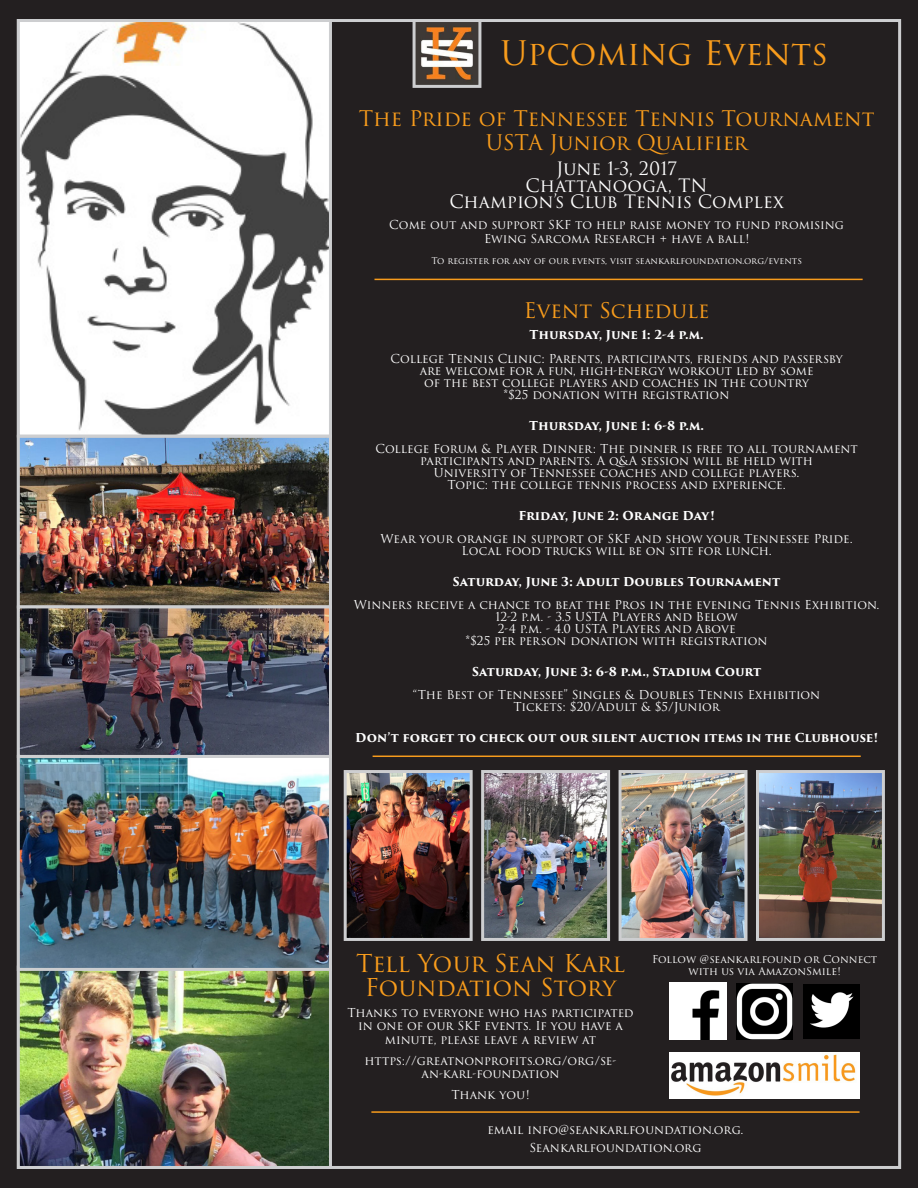
<style>
.page{position:relative;width:918px;height:1188px;background:#231f20}
.page>*{position:absolute;margin:0;border:0;box-sizing:border-box;transform-origin:0 0}
.t1{font:33px "Trajan Pro 3";color:#f89c1c}
.t2{font:24px/24px "Trajan Pro 3";letter-spacing:-.005em;color:#f89c1c;text-align:center}
.t3{font:21px/24px "Trajan Pro 3";color:#f89c1c;text-align:center}
.t4{font:18px/16.5px "Trajan Pro 3";color:#fff;text-align:center}
.t5{font:12px/12px "Trajan Pro 3";color:#fff;text-align:center}
.t6{font:700 12px "Trajan Pro 3";letter-spacing:-.005em;color:#fff}
.t7{font:10.5px/12px "Trajan Pro 3";color:#fff;text-align:center}
.t8{font:9px "Trajan Pro 3";color:#fff}
</style>
<div class="page">
<img style="left:21px;top:439px;width:307px;height:527px">
<div style="left:17px;top:435px;width:315px;height:173px;border:3px solid #cdced0"></div>
<img style="left:417px;top:23px;width:60px;height:61px">
<div style="left:413px;top:19px;width:68px;height:69px;border:3px solid #cdced0"></div>
<img style="left:21px;top:23px;width:307px;height:411px">
<div style="left:17px;top:19px;width:315px;height:419px;border:3px solid #cdced0"></div>
<img style="left:21px;top:971px;width:307px;height:194px">
<div style="left:17px;top:966px;width:315px;height:203px;border:3px solid #cdced0"></div>
<img style="left:348px;top:774px;width:121px;height:163px">
<div style="left:344px;top:770px;width:129px;height:171px;border:3px solid #cdced0"></div>
<hr style="left:373px;top:756px;width:488px;height:1px;background:#f89c1c">
<hr style="left:371px;top:1111px;width:489px;height:2px;background:#f89c1c">
<hr style="left:374px;top:279px;width:489px;height:1px;background:#f89c1c">
<img style="left:485px;top:774px;width:121px;height:163px">
<div style="left:481px;top:770px;width:129px;height:171px;border:3px solid #cdced0"></div>
<img style="left:760px;top:774px;width:121px;height:163px">
<div style="left:756px;top:770px;width:129px;height:171px;border:3px solid #cdced0"></div>
<img style="left:623px;top:774px;width:121px;height:163px">
<div style="left:619px;top:770px;width:129px;height:171px;border:3px solid #cdced0"></div>
<div style="left:17px;top:755px;width:315px;height:216px;border:3px solid #cdced0"></div>
<div style="left:17px;top:605px;width:315px;height:153px;border:3px solid #cdced0"></div>
<img style="left:670px;top:983px;width:56px;height:57px">
<img style="left:670px;top:1053px;width:190px;height:46px">
<img style="left:737px;top:983px;width:56px;height:56px">
<img style="left:803px;top:984px;width:57px;height:55px">
<h1 class="t1" style="left:500px;top:31px;width:329px">Upcoming Events</h1>
<h3 class="t3" style="left:359px;top:107px;width:517px">The Pride of Tennessee Tennis Tournament<br>USTA Junior Qualifier</h3>
<h3 class="t4" style="left:449px;top:161px;width:336px">June 1-3, 2017<br>Chattanooga, TN<br>Champion’s Club Tennis Complex</h3>
<p class="t5" style="left:389px;top:219px;width:456px;line-height:13.5px">Come out and support SKF to help raise money to fund promising<br>Ewing Sarcoma Research + have a ball!</p>
<p class="t8" style="left:431px;top:254px;width:372px">To register for any of our events, visit seankarlfoundation.org/events</p>
<h3 class="t3" style="left:524px;top:299px;width:187px">Event Schedule</h3>
<p class="t6" style="left:529px;top:326px;width:176px">Thursday, June 1: 2-4 p.m.</p>
<p class="t5" style="left:390px;top:353px;width:454px">College Tennis Clinic: Parents, participants, friends and passersby are welcome for a fun, high-energy workout led by some<br>of the best college players and coaches in the country<br>*$25 donation with registration</p>
<p class="t6" style="left:529px;top:417px;width:177px">Thursday, June 1: 6-8 p.m.</p>
<p class="t5" style="left:375px;top:443px;width:484px">College Forum &amp; Player Dinner: The dinner is free to all tournament participants and parents. A q&amp;A session will be held with<br>University of Tennessee coaches and college players.<br>Topic: the college tennis process and experience.</p>
<p class="t6" style="left:519px;top:507px;width:198px">Friday, June 2: Orange Day!</p>
<p class="t5" style="left:381px;top:533px;width:474px">Wear your orange in support of SKF and show your Tennessee Pride.<br>Local food trucks will be on site for lunch.</p>
<p class="t6" style="left:453px;top:573px;width:329px">Saturday, June 3: Adult Doubles Tournament</p>
<p class="t5" style="left:354px;top:599px;width:527px">Winners receive a chance to beat the Pros in the evening Tennis Exhibition.<br>12-2 p.m. - 3.5 USTA Players and Below<br>2-4 p.m. - 4.0 USTA Players and Above<br>*$25 per person donation with registration</p>
<p class="t6" style="left:472px;top:663px;width:291px">Saturday, June 3: 6-8 p.m., Stadium Court</p>
<p class="t5" style="left:413px;top:689px;width:409px">“The Best of Tennessee” Singles &amp; Doubles Tennis Exhibition<br>Tickets: $20/Adult &amp; $5/Junior</p>
<p class="t6" style="left:355px;top:729px;width:524px">Don’t forget to check out our silent auction items in the Clubhouse!</p>
<h2 class="t2" style="left:356px;top:952px;width:270px">Tell Your Sean Karl<br>Foundation Story</h2>
<p class="t5" style="left:347px;top:1006px;width:288px;line-height:13.5px">Thanks to everyone who has participated in one of our SKF events. If you have a minute, please leave a review at</p>
<p class="t5" style="left:364px;top:1054px;width:254px;line-height:13.5px">https://greatnonprofits.org/org/se&shy;an-karl-foundation</p>
<p class="t5" style="left:451px;top:1090px;width:80px">Thank you!</p>
<p class="t7" style="left:652px;top:954px;width:227px">Follow @seankarlfound or Connect with us via AmazonSmile!</p>
<p class="t5" style="left:487px;top:1122px;width:258px;line-height:18px">email info@seankarlfoundation.org.<br>Seankarlfoundation.org</p>
</div>
